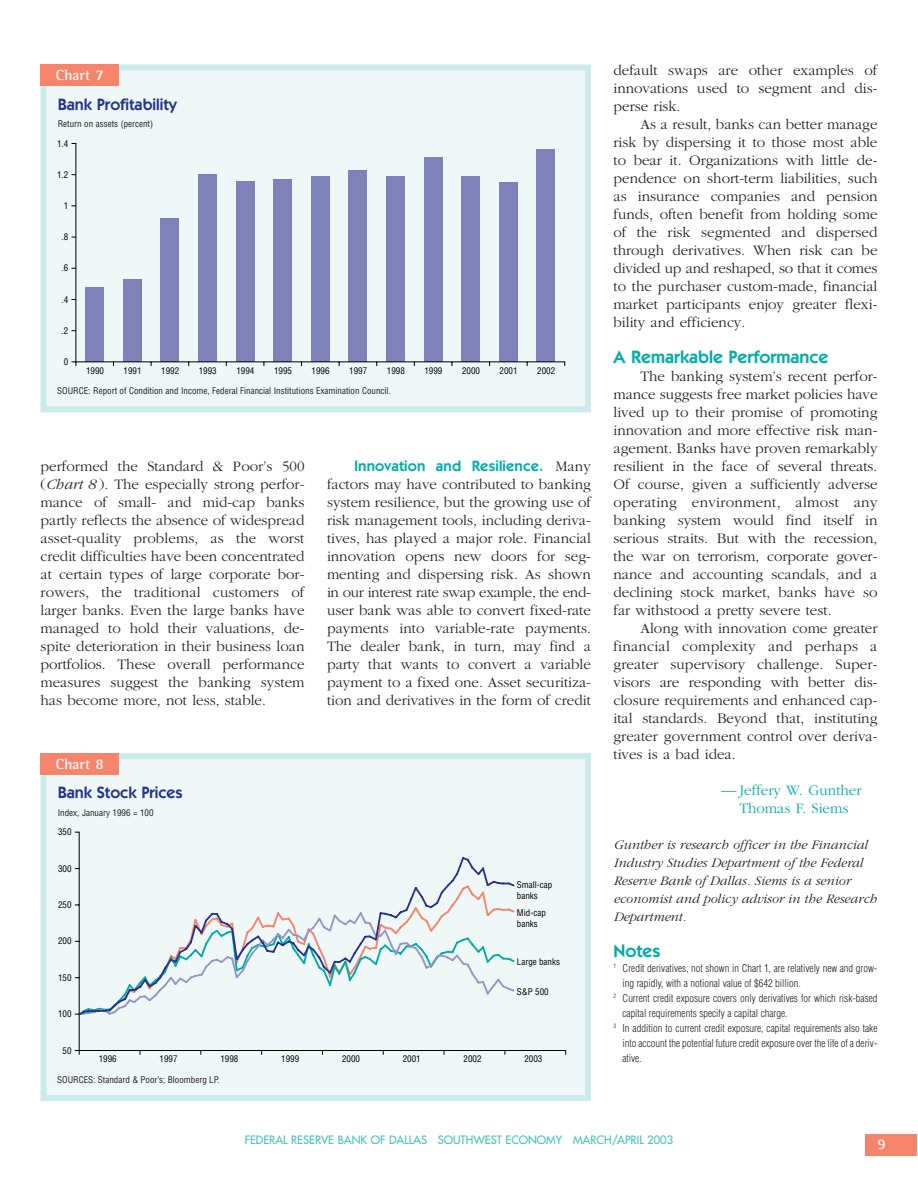
<style>
.page{position:relative;width:918px;height:1188px;background:#fff}
.page>*{position:absolute;margin:0;border:0;box-sizing:border-box;transform-origin:0 0}
.t1{font:600 18px "Itc Kabel";color:#00aca8}
.t2{font:600 16.5px "Itc Kabel";color:#25358e}
.t3{font:300 15px/18px "Garamond";color:#231f20;text-align:justify}
.t4{font:300 15px/18px "Garamond";color:#00aca8;text-align:center}
.t5{font:600 15px "Itc Kabel";letter-spacing:.01em;color:#00aca8}
.t6{font:700 15px "Rotis Semi Serif";color:#fff}
.t7{font:italic 300 13.5px/18px "Garamond";color:#231f20}
.t8{font:11.25px "Futura";color:#40c0be}
.t9{font:300 condensed 10.5px "Helvetica";color:#231f20}
.t10{font:condensed 9px/10.5px "Helvetica";color:#000}
.t11{font:condensed 9px "Helvetica";color:#231f20}
.s1{font-style:italic}
.s2{font-family:"Garamond";font-weight:300;color:#231f20}
</style>
<div class="page">
<div style="left:866px;top:1134px;width:51px;height:21px;background:#f5846b"></div>
<div style="left:44px;top:68px;width:544px;height:341px;background:#f0f8f7"></div>
<div style="left:40px;top:64px;width:551px;height:348px;border:6px solid #cceae9"></div>
<div style="left:41px;top:65px;width:78px;height:21px;background:#f5846b"></div>
<svg style="left:71px;top:143px;width:495px;height:224px"></svg>
<div style="left:44px;top:756px;width:544px;height:342px;background:#f0f8f7"></div>
<div style="left:40px;top:753px;width:551px;height:348px;border:6px solid #cceae9"></div>
<div style="left:41px;top:753px;width:78px;height:21px;background:#f5846b"></div>
<svg style="left:74px;top:831px;width:492px;height:224px"></svg>
<p class="t6" style="left:56px;top:69px;width:50px">Chart 7</p>
<p class="t2" style="left:58px;top:98px;width:120px">Bank Profitability</p>
<p class="t11" style="left:58px;top:120px;width:97px">Return on assets (percent)</p>
<p class="t10" style="left:57px;top:139px;width:13px">1.4</p>
<p class="t10" style="left:57px;top:170px;width:13px">1.2</p>
<p class="t10" style="left:64px;top:201px;width:6px">1</p>
<p class="t10" style="left:62px;top:232px;width:8px">.8</p>
<p class="t10" style="left:62px;top:264px;width:8px">.6</p>
<p class="t10" style="left:62px;top:295px;width:8px">.4</p>
<p class="t10" style="left:62px;top:326px;width:8px">.2</p>
<p class="t10" style="left:64px;top:357px;width:6px">0</p>
<p class="t10" style="left:86px;top:366px;width:19px">1990</p>
<p class="t10" style="left:124px;top:366px;width:19px">1991</p>
<p class="t10" style="left:161px;top:366px;width:19px">1992</p>
<p class="t10" style="left:199px;top:366px;width:19px">1993</p>
<p class="t10" style="left:236px;top:366px;width:19px">1994</p>
<p class="t10" style="left:274px;top:366px;width:19px">1995</p>
<p class="t10" style="left:312px;top:366px;width:19px">1996</p>
<p class="t10" style="left:349px;top:366px;width:19px">1997</p>
<p class="t10" style="left:387px;top:366px;width:19px">1998</p>
<p class="t10" style="left:424px;top:366px;width:19px">1999</p>
<p class="t10" style="left:462px;top:366px;width:19px">2000</p>
<p class="t10" style="left:500px;top:366px;width:19px">2001</p>
<p class="t10" style="left:537px;top:366px;width:19px">2002</p>
<p class="t11" style="left:57px;top:388px;width:335px">SOURCE: Report of Condition and Income, Federal Financial Institutions Examination Council.</p>
<p class="t3" style="left:40px;top:458px;width:266px">performed the Standard &amp; Poor’s 500 (<span class="s1">Chart 8</span> ). The especially strong perfor&shy;mance of small- and mid-cap banks partly reflects the absence of widespread asset-quality problems, as the worst credit difficulties have been concentrated at certain types of large corporate bor&shy;rowers, the traditional customers of larger banks. Even the large banks have managed to hold their valuations, de&shy;spite deterioration in their business loan portfolios. These overall performance measures suggest the banking system has become more, not less, stable.</p>
<p class="t5" style="left:354px;top:460px;width:239px">Innovation and Resilience. <span class="s2">Many</span></p>
<p class="t3" style="left:327px;top:476px;width:266px">factors may have contributed to banking system resilience, but the growing use of risk management tools, including deriva&shy;tives, has played a major role. Financial innovation opens new doors for seg&shy;menting and dispersing risk. As shown in our interest rate swap example, the end&shy;user bank was able to convert fixed-rate payments into variable-rate payments.<br>The dealer bank, in turn, may find a party that wants to convert a variable payment to a fixed one. Asset securitiza&shy;tion and derivatives in the form of credit</p>
<p class="t6" style="left:56px;top:758px;width:50px">Chart 8</p>
<p class="t2" style="left:58px;top:787px;width:126px">Bank Stock Prices</p>
<p class="t11" style="left:58px;top:809px;width:97px">Index, January 1996 = 100</p>
<p class="t10" style="left:58px;top:827px;width:15px">350</p>
<p class="t10" style="left:58px;top:864px;width:15px">300</p>
<p class="t10" style="left:58px;top:900px;width:15px">250</p>
<p class="t10" style="left:58px;top:937px;width:15px">200</p>
<p class="t10" style="left:58px;top:973px;width:15px">150</p>
<p class="t10" style="left:58px;top:1009px;width:15px">100</p>
<p class="t10" style="left:517px;top:880px;width:37px">Small-cap banks</p>
<p class="t10" style="left:517px;top:909px;width:30px">Mid-cap banks</p>
<p class="t10" style="left:517px;top:957px;width:45px">Large banks</p>
<p class="t10" style="left:517px;top:987px;width:33px">S&amp;P 500</p>
<p class="t10" style="left:63px;top:1046px;width:10px">50</p>
<p class="t10" style="left:99px;top:1055px;width:19px">1996</p>
<p class="t10" style="left:160px;top:1055px;width:19px">1997</p>
<p class="t10" style="left:220px;top:1055px;width:19px">1998</p>
<p class="t10" style="left:281px;top:1055px;width:19px">1999</p>
<p class="t10" style="left:342px;top:1055px;width:19px">2000</p>
<p class="t10" style="left:403px;top:1055px;width:19px">2001</p>
<p class="t10" style="left:464px;top:1055px;width:19px">2002</p>
<p class="t10" style="left:524px;top:1055px;width:19px">2003</p>
<p class="t11" style="left:57px;top:1076px;width:164px">SOURCES: Standard &amp; Poor’s; Bloomberg LP.</p>
<p class="t3" style="left:614px;top:63px;width:265px">default swaps are other examples of innovations used to segment and dis&shy;perse risk.</p>
<p class="t3" style="left:614px;top:117px;width:266px;text-indent:27px">As a result, banks can better manage risk by dispersing it to those most able to bear it. Organizations with little de&shy;pendence on short-term liabilities, such as insurance companies and pension funds, often benefit from holding some of the risk segmented and dispersed through derivatives. When risk can be divided up and reshaped, so that it comes to the purchaser custom-made, financial market participants enjoy greater flexi&shy;bility and efficiency.</p>
<p class="t1" style="left:614px;top:350px;width:217px">A Remarkable Performance</p>
<p class="t3" style="left:614px;top:369px;width:266px;text-indent:27px">The banking system’s recent perfor&shy;mance suggests free market policies have lived up to their promise of promoting innovation and more effective risk man&shy;agement. Banks have proven remarkably resilient in the face of several threats.<br>Of course, given a sufficiently adverse operating environment, almost any banking system would find itself in serious straits. But with the recession, the war on terrorism, corporate gover&shy;nance and accounting scandals, and a declining stock market, banks have so far withstood a pretty severe test.</p>
<p class="t3" style="left:614px;top:621px;width:266px;text-indent:27px">Along with innovation come greater financial complexity and perhaps a greater supervisory challenge. Super&shy;visors are responding with better dis&shy;closure requirements and enhanced cap&shy;ital standards. Beyond that, instituting greater government control over deriva&shy;tives is a bad idea.</p>
<p class="t4" style="left:722px;top:783px;width:142px">— Jeffery W. Gunther<br>Thomas F. Siems</p>
<p class="t7" style="left:614px;top:837px;width:265px">Gunther is research officer in the Financial Industry Studies Department of the Federal Reserve Bank of Dallas. Siems is a senior economist and policy advisor in the Research Department.</p>
<p class="t1" style="left:614px;top:944px;width:48px">Notes</p>
<p class="t9" style="left:614px;top:964px;width:265px"><sup>1</sup> Credit derivatives, not shown in Chart 1, are relatively new and grow-</p>
<p class="t9" style="left:623px;top:979px;width:180px">ing rapidly, with a notional value of $642 billion.</p>
<p class="t9" style="left:614px;top:994px;width:265px"><sup>2</sup> Current credit exposure covers only derivatives for which risk-based</p>
<p class="t9" style="left:623px;top:1009px;width:166px">capital requirements specify a capital charge.</p>
<p class="t9" style="left:614px;top:1024px;width:265px"><sup>3</sup> In addition to current credit exposure, capital requirements also take</p>
<p class="t9" style="left:623px;top:1039px;width:256px">into account the potential future credit exposure over the life of a deriv-</p>
<p class="t9" style="left:623px;top:1054px;width:21px">ative.</p>
<p class="t8" style="left:245px;top:1134px;width:430px">FEDERAL RESERVE BANK OF DALLAS SOUTHWEST ECONOMY MARCH/APRIL 2003</p>
<p class="t6" style="left:878px;top:1139px;width:10px">9</p>
</div>
